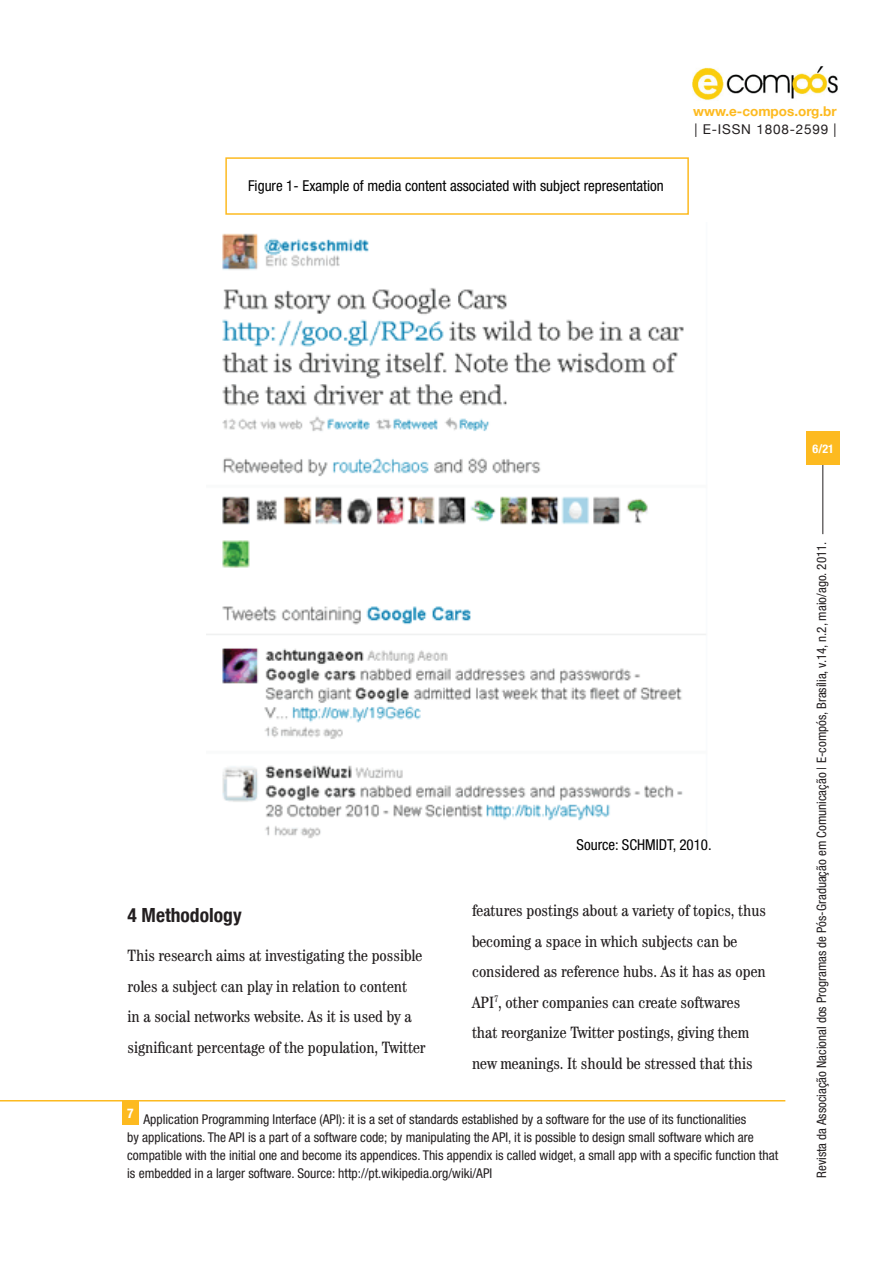
<style>
.page{position:relative;width:893px;height:1263px;background:#fff}
.page>*{position:absolute;margin:0;border:0;box-sizing:border-box;transform-origin:0 0}
.t1{font:700 condensed 19.5px "Helvetica Neue";color:#231f20}
.t2{font:condensed 16.5px/30.5px "Century IT Cby BT";color:#231f20}
.t3{font:condensed 15px "Helvetica Neue LT Std";color:#000}
.t4{font:condensed 13.5px/18px "Helvetica Neue LT Std";color:#231f20}
.t5{font:700 13.5px "Helvetica Neue";color:#fdba20}
.t6{font:13.5px "Helvetica Neue";letter-spacing:.06em;color:#231f20}
.t7{font:condensed 13.05px "Helvetica Neue LT Std";color:#231f20}
.t8{font:700 condensed 12px "Helvetica Neue";color:#fff}
</style>
<div class="page">
<hr style="left:822px;top:453px;width:1px;height:81px;background:#231f20">
<div style="left:806px;top:432px;width:34px;height:33px;background:#fdba20"></div>
<img style="left:692px;top:66px;width:146px;height:34px">
<img style="left:206px;top:233px;width:500px;height:605px">
<div style="left:225px;top:157px;width:464px;height:58px;border:2px solid #fdba20"></div>
<div style="left:122px;top:1101px;width:17px;height:24px;background:#fdba20"></div>
<hr style="left:0;top:1100px;width:785px;height:1px;background:#fdba20">
<p class="t3" style="left:248px;top:177px;width:417px">Figure 1- Example of media content associated with subject representation</p>
<p class="t5" style="left:693px;top:103px;width:145px">www.e-compos.org.br</p>
<p class="t6" style="left:694px;top:121px;width:144px">| E-ISSN 1808-2599 |</p>
<p class="t8" style="left:813px;top:441px;width:23px">6/21</p>
<p class="t1" style="left:128px;top:904px;width:116px">4 Methodology</p>
<p class="t2" style="left:128px;top:940px;width:300px">This research aims at investigating the possible roles a subject can play in relation to content<br>in a social networks website. As it is used by a significant percentage of the population, Twitter</p>
<p class="t3" style="left:577px;top:836px;width:137px">Source: SCHMIDT, 2010.</p>
<p class="t2" style="left:472px;top:895px;width:296px">features postings about a variety of topics, thus becoming a space in which subjects can be considered as reference hubs. As it has as open API<sup>7</sup>, other companies can create softwares that reorganize Twitter postings, giving them new meanings. It should be stressed that this</p>
<p class="t4" style="left:127px;top:1110px;width:653px"><sup>7</sup> Application Programming Interface (API): it is a set of standards established by a software for the use of its functionalities<br>by applications. The API is a part of a software code; by manipulating the API, it is possible to design small software which are compatible with the initial one and become its appendices. This appendix is called widget, a small app with a specific function that is embedded in a larger software. Source: http://pt.wikipedia.org/wiki/API</p>
<p class="t7" style="left:814px;top:1178px;width:638px;rotate:-90deg">Revista da Associação Nacional dos Programas de Pós-Graduação em Comunicação | E-compós, Brasília, v.14, n.2, maio/ago. 2011.</p>
</div>
